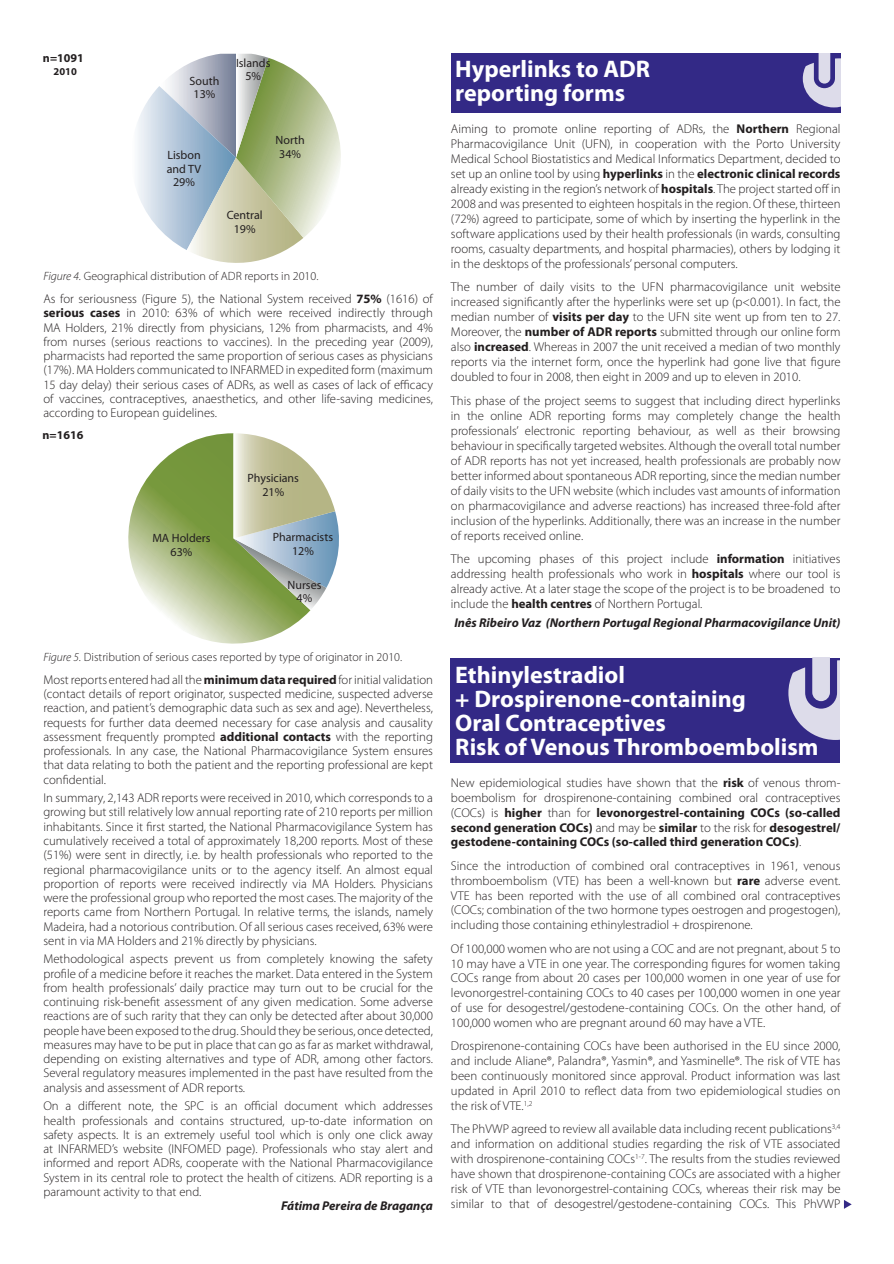
<style>
.page{position:relative;width:894px;height:1264px;background:#fff}
.page>*{position:absolute;margin:0;border:0;box-sizing:border-box;transform-origin:0 0}
.t1{font:700 24px/24px "Myriad Pro";color:#fff}
.t2{font:300 12.75px/14.2px "Myriad Pro";color:#231f20;text-align:justify}
.t3{font:italic 700 12.75px "Myriad Pro";color:#231f20}
.t4{font:300 12px "Myriad Pro";color:#231f20}
.t5{font:12px/13.5px "Myriad Pro";color:#231f20;text-align:center}
.t6{font:700 12px "Myriad Pro";color:#231f20}
.t7{font:700 10.5px "Myriad Pro";color:#231f20}
.s1{font-style:italic}
.s2{font-weight:700}
</style>
<div class="page">
<div style="left:451px;top:53px;width:389px;height:60px;background:#332986"></div>
<svg style="left:802px;top:53px;width:38px;height:54px"></svg>
<div style="left:450px;top:657px;width:389px;height:105px;background:#332986"></div>
<svg style="left:788px;top:657px;width:51px;height:82px"></svg>
<svg style="left:137px;top:54px;width:204px;height:209px"></svg>
<svg style="left:128px;top:433px;width:211px;height:211px"></svg>
<svg style="left:844px;top:1200px;width:7px;height:8px"></svg>
<p class="t6" style="left:43px;top:50px;width:42px">n=1091</p>
<p class="t7" style="left:54px;top:64px;width:25px">2010</p>
<p class="t5" style="left:189px;top:74px;width:31px">South<br>13%</p>
<p class="t5" style="left:236px;top:56px;width:36px">Islands<br>5%</p>
<p class="t5" style="left:167px;top:148px;width:36px">Lisbon and TV<br>29%</p>
<p class="t5" style="left:275px;top:133px;width:31px">North<br>34%</p>
<p class="t5" style="left:227px;top:208px;width:37px">Central<br>19%</p>
<p class="t4" style="left:43px;top:269px;width:276px"><span class="s1">Figure 4.</span> Geographical distribution of ADR reports in 2010.</p>
<p class="t2" style="left:43px;top:291px;width:391px">As for seriousness (Figure 5), the National System received <span class="s2">75%</span> (1616) of <span class="s2">serious cases</span> in 2010: 63% of which were received indirectly through MA Holders, 21% directly from physicians, 12% from pharmacists, and 4% from nurses (serious reactions to vaccines). In the preceding year (2009), pharmacists had reported the same proportion of serious cases as physicians (17%). MA Holders communicated to INFARMED in expedited form (maximum 15 day delay) their serious cases of ADRs, as well as cases of lack of efficacy of vaccines, contraceptives, anaesthetics, and other life-saving medicines, according to European guidelines.</p>
<p class="t6" style="left:43px;top:427px;width:42px">n=1616</p>
<p class="t5" style="left:152px;top:531px;width:60px">MA Holders<br>63%</p>
<p class="t5" style="left:247px;top:471px;width:53px">Physicians<br>21%</p>
<p class="t5" style="left:273px;top:530px;width:62px">Pharmacists<br>12%</p>
<p class="t5" style="left:287px;top:577px;width:35px">Nurses<br>4%</p>
<p class="t4" style="left:43px;top:649px;width:360px"><span class="s1">Figure 5.</span> Distribution of serious cases reported by type of originator in 2010.</p>
<p class="t2" style="left:43px;top:672px;width:391px">Most reports entered had all the <span class="s2">minimum data required</span> for initial validation (contact details of report originator, suspected medicine, suspected adverse reaction, and patient’s demographic data such as sex and age). Nevertheless, requests for further data deemed necessary for case analysis and causality assessment frequently prompted <span class="s2">additional contacts</span> with the reporting professionals. In any case, the National Pharmacovigilance System ensures that data relating to both the patient and the reporting professional are kept confidential.</p>
<p class="t2" style="left:43px;top:790px;width:391px">In summary, 2,143 ADR reports were received in 2010, which corresponds to a growing but still relatively low annual reporting rate of 210 reports per million inhabitants. Since it first started, the National Pharmacovigilance System has cumulatively received a total of approximately 18,200 reports. Most of these (51%) were sent in directly, i.e. by health professionals who reported to the regional pharmacovigilance units or to the agency itself. An almost equal proportion of reports were received indirectly via MA Holders. Physicians were the professional group who reported the most cases. The majority of the reports came from Northern Portugal. In relative terms, the islands, namely Madeira, had a notorious contribution. Of all serious cases received, 63% were sent in via MA Holders and 21% directly by physicians.</p>
<p class="t2" style="left:43px;top:951px;width:391px">Methodological aspects prevent us from completely knowing the safety profile of a medicine before it reaches the market. Data entered in the System from health professionals’ daily practice may turn out to be crucial for the continuing risk-benefit assessment of any given medication. Some adverse reactions are of such rarity that they can only be detected after about 30,000 people have been exposed to the drug. Should they be serious, once detected, measures may have to be put in place that can go as far as market withdrawal, depending on existing alternatives and type of ADR, among other factors.<br>Several regulatory measures implemented in the past have resulted from the analysis and assessment of ADR reports.</p>
<p class="t2" style="left:43px;top:1098px;width:391px">On a different note, the SPC is an official document which addresses health professionals and contains structured, up-to-date information on safety aspects. It is an extremely useful tool which is only one click away at INFARMED’s website (INFOMED page). Professionals who stay alert and informed and report ADRs, cooperate with the National Pharmacovigilance System in its central role to protect the health of citizens. ADR reporting is a paramount activity to that end.</p>
<p class="t3" style="left:281px;top:1197px;width:153px">Fátima Pereira de Bragança</p>
<h1 class="t1" style="left:455px;top:56px;width:196px">Hyperlinks to ADR reporting forms</h1>
<p class="t2" style="left:451px;top:121px;width:391px;line-height:15px">Aiming to promote online reporting of ADRs, the <span class="s2">Northern</span> Regional Pharmacovigilance Unit (UFN), in cooperation with the Porto University Medical School Biostatistics and Medical Informatics Department, decided to set up an online tool by using <span class="s2">hyperlinks</span> in the <span class="s2">electronic clinical records </span>already existing in the region’s network of <span class="s2">hospitals</span>. The project started off in 2008 and was presented to eighteen hospitals in the region. Of these, thirteen (72%) agreed to participate, some of which by inserting the hyperlink in the software applications used by their health professionals (in wards, consulting rooms, casualty departments, and hospital pharmacies), others by lodging it in the desktops of the professionals’ personal computers.</p>
<p class="t2" style="left:451px;top:279px;width:391px;line-height:15px">The number of daily visits to the UFN pharmacovigilance unit website increased significantly after the hyperlinks were set up (p&lt;0.001). In fact, the median number of <span class="s2">visits per day</span> to the UFN site went up from ten to 27.<br>Moreover, the <span class="s2">number of ADR reports</span> submitted through our online form also <span class="s2">increased</span>. Whereas in 2007 the unit received a median of two monthly reports via the internet form, once the hyperlink had gone live that figure doubled to four in 2008, then eight in 2009 and up to eleven in 2010.</p>
<p class="t2" style="left:451px;top:393px;width:391px;line-height:15px">This phase of the project seems to suggest that including direct hyperlinks in the online ADR reporting forms may completely change the health professionals’ electronic reporting behaviour, as well as their browsing behaviour in specifically targeted websites. Although the overall total number of ADR reports has not yet increased, health professionals are probably now better informed about spontaneous ADR reporting, since the median number of daily visits to the UFN website (which includes vast amounts of information on pharmacovigilance and adverse reactions) has increased three-fold after inclusion of the hyperlinks. Additionally, there was an increase in the number of reports received online.</p>
<p class="t2" style="left:451px;top:551px;width:391px;line-height:15px">The upcoming phases of this project include <span class="s2">information</span> initiatives addressing health professionals who work in <span class="s2">hospitals</span> where our tool is already active. At a later stage the scope of the project is to be broadened to include the <span class="s2">health centres</span> of Northern Portugal.</p>
<p class="t3" style="left:454px;top:614px;width:387px">Inês Ribeiro Vaz (Northern Portugal Regional Pharmacovigilance Unit)</p>
<h1 class="t1" style="left:455px;top:662px;width:364px">Ethinylestradiol<br>+ Drospirenone-containing<br>Oral Contraceptives<br>Risk of Venous Thromboembolism</h1>
<p class="t2" style="left:451px;top:775px;width:391px;line-height:14.9px">New epidemiological studies have shown that the <span class="s2">risk</span> of venous throm&shy;boembolism for drospirenone-containing combined oral contraceptives (COCs) is <span class="s2">higher</span> than for <span class="s2">levonorgestrel-containing COCs (so-called second generation COCs)</span> and may be <span class="s2">similar</span> to the risk for <span class="s2">desogestrel/ gestodene-containing COCs (so-called third generation COCs)</span>.</p>
<p class="t2" style="left:451px;top:857px;width:391px;line-height:14.9px">Since the introduction of combined oral contraceptives in 1961, venous thromboembolism (VTE) has been a well-known but <span class="s2">rare</span> adverse event.<br>VTE has been reported with the use of all combined oral contraceptives (COCs; combination of the two hormone types oestrogen and progestogen), including those containing ethinylestradiol + drospirenone.</p>
<p class="t2" style="left:451px;top:940px;width:391px;line-height:14.9px">Of 100,000 women who are not using a COC and are not pregnant, about 5 to 10 may have a VTE in one year. The corresponding figures for women taking COCs range from about 20 cases per 100,000 women in one year of use for levonorgestrel-containing COCs to 40 cases per 100,000 women in one year of use for desogestrel/gestodene-containing COCs. On the other hand, of 100,000 women who are pregnant around 60 may have a VTE.</p>
<p class="t2" style="left:451px;top:1038px;width:391px;line-height:14.9px">Drospirenone-containing COCs have been authorised in the EU since 2000, and include Aliane®, Palandra®, Yasmin®, and Yasminelle®. The risk of VTE has been continuously monitored since approval. Product information was last updated in April 2010 to reflect data from two epidemiological studies on the risk of VTE.<sup>1,2</sup></p>
<p class="t2" style="left:451px;top:1121px;width:391px;line-height:15px">The PhVWP agreed to review all available data including recent publications<sup>3,4 </sup>and information on additional studies regarding the risk of VTE associated with drospirenone-containing COCs<sup>1-7</sup>. The results from the studies reviewed have shown that drospirenone-containing COCs are associated with a higher risk of VTE than levonorgestrel-containing COCs, whereas their risk may be similar to that of desogestrel/gestodene-containing COCs. This PhVWP</p>
</div>
